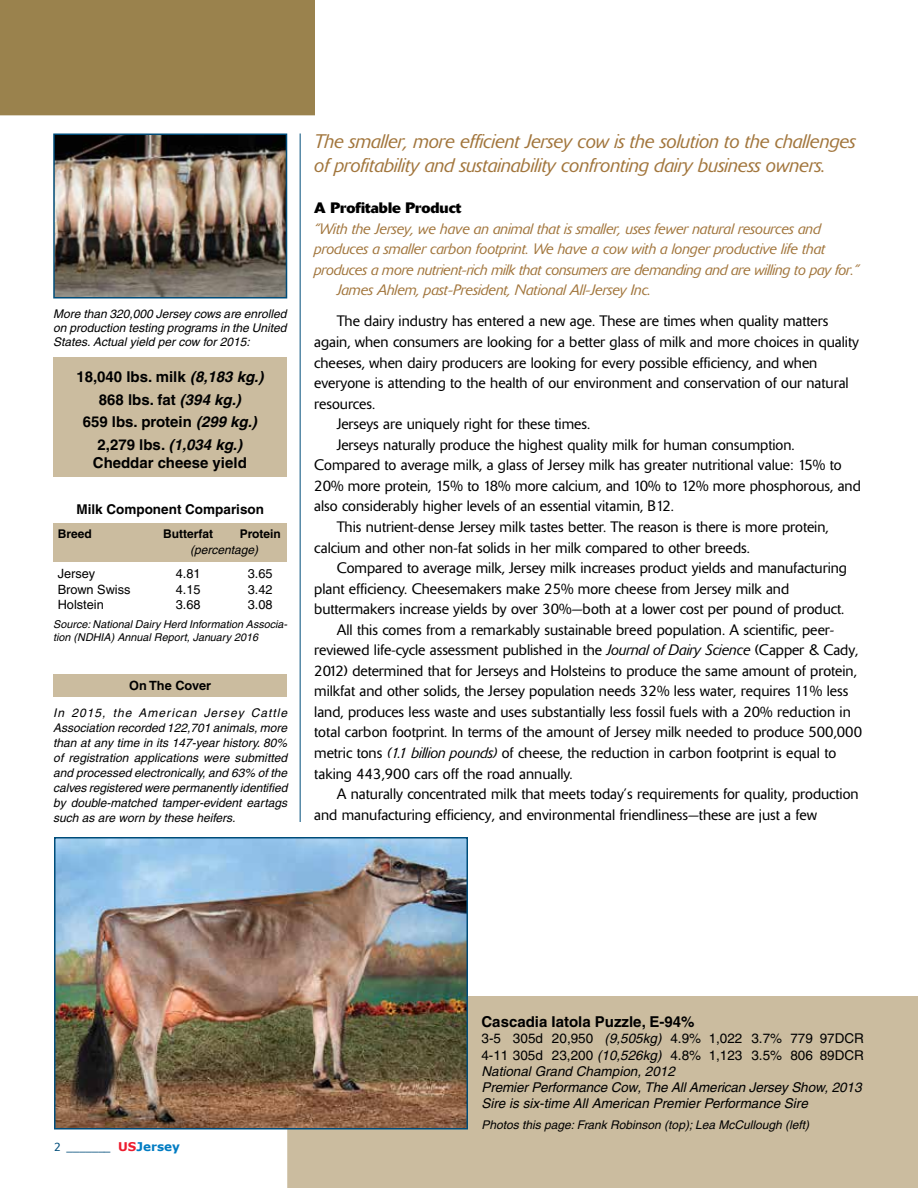
<style>
.page{position:relative;width:918px;height:1188px;background:#fff}
.page>*{position:absolute;margin:0;border:0;box-sizing:border-box;transform-origin:0 0}
.t1{font:italic 300 19.5px/23.4px "Delta";color:#a2763d}
.t2{font:300 15px "Delta";color:#000}
.t3{font:italic 300 15px "Delta";color:#a2763d}
.t4{font:700 15px/22.5px "Helvetica";color:#000;text-align:center}
.t5{font:700 15px "Delta";color:#000}
.t6{font:italic 13.5px/16.2px "Helvetica";color:#000}
.t7{font:700 13.5px "Helvetica";color:#000}
.t8{font:12.75px "Helvetica";color:#000}
.t9{font:700 12.75px "Helvetica";color:#000}
.t10{font:italic 12px/15px "Helvetica";color:#000;text-align:justify}
.t11{font:700 12px "Helvetica";color:#000}
.t12{font:12px "Trebuchet MS";color:#004d7a}
.t13{font:italic 10.8px/12.9px "Helvetica";color:#000}
.s1{font-style:italic}
.s2{font-family:"Delta";font-weight:300}
.s3{font-family:"Verdana";font-weight:700;color:#ed1c2e}
.s4{font-family:"Verdana";font-weight:700;color:#007cc3}
.s5{font-style:normal}
</style>
<div class="page">
<div style="left:287px;top:996px;width:631px;height:192px;background:#cbbc9f"></div>
<div style="left:53px;top:357px;width:234px;height:120px;background:#cbbc9f"></div>
<hr style="left:300px;top:134px;width:1px;height:688px;background:#004d7a">
<div style="left:0;top:0;width:315px;height:115px;background:#9a824d"></div>
<img style="left:56px;top:137px;width:228px;height:158px">
<div style="left:53px;top:134px;width:234px;height:164px;border:2px solid #004d7a"></div>
<div style="left:53px;top:675px;width:234px;height:22px;background:#cbbc9f"></div>
<img style="left:57px;top:840px;width:408px;height:287px">
<div style="left:54px;top:837px;width:414px;height:293px;border:2px solid #004d7a"></div>
<div style="left:53px;top:524px;width:234px;height:38px;background:#cbbc9f"></div>
<p class="t10" style="left:53px;top:306px;width:235px;line-height:14.4px">More than 320,000 Jersey cows are enrolled on production testing programs in the United States. Actual yield per cow for 2015:</p>
<p class="t4" style="left:76px;top:366px;width:189px">18,040 lbs. milk <span class="s1">(8,183 kg.)<br></span>868 lbs. fat <span class="s1">(394 kg.)<br></span>659 lbs. protein <span class="s1">(299 kg.)<br></span>2,279 lbs. <span class="s1">(1,034 kg.)</span></p>
<p class="t4" style="left:93px;top:451px;width:155px">Cheddar cheese yield</p>
<p class="t7" style="left:76px;top:501px;width:189px">Milk Component Comparison</p>
<p class="t11" style="left:58px;top:526px;width:36px">Breed</p>
<p class="t11" style="left:163px;top:526px;width:51px">Butterfat</p>
<p class="t11" style="left:240px;top:526px;width:43px">Protein</p>
<p class="t10" style="left:190px;top:542px;width:70px">(percentage)</p>
<p class="t8" style="left:58px;top:566px;width:39px">Jersey</p>
<p class="t8" style="left:176px;top:566px;width:26px">4.81</p>
<p class="t8" style="left:248px;top:566px;width:26px">3.65</p>
<p class="t8" style="left:58px;top:582px;width:74px">Brown Swiss</p>
<p class="t8" style="left:176px;top:582px;width:26px">4.15</p>
<p class="t8" style="left:248px;top:582px;width:26px">3.42</p>
<p class="t8" style="left:58px;top:597px;width:48px">Holstein</p>
<p class="t8" style="left:176px;top:597px;width:26px">3.68</p>
<p class="t8" style="left:248px;top:597px;width:26px">3.08</p>
<p class="t13" style="left:53px;top:618px;width:236px">Source: National Dairy Herd Information Associa&shy;tion (NDHIA) Annual Report, January 2016</p>
<p class="t9" style="left:129px;top:677px;width:84px">On The Cover</p>
<p class="t10" style="left:53px;top:705px;width:236px">In 2015, the American Jersey Cattle Association recorded 122,701 animals, more than at any time in its 147-year history. 80% of registration applications were submitted and processed electronically, and 63% of the calves registered were permanently identified by double-matched tamper-evident eartags such as are worn by these heifers.</p>
<h1 class="t1" style="left:314px;top:130px;width:543px">The smaller, more efficient Jersey cow is the solution to the challenges of profitability and sustainability confronting dairy business owners.</h1>
<p class="t5" style="left:314px;top:199px;width:149px">A Profitable Product</p>
<p class="t3" style="left:314px;top:220px;width:508px">“With the Jersey, we have an animal that is smaller, uses fewer natural resources and</p>
<p class="t3" style="left:314px;top:241px;width:513px">produces a smaller carbon footprint. We have a cow with a longer productive life that</p>
<p class="t3" style="left:314px;top:261px;width:546px">produces a more nutrient-rich milk that consumers are demanding and are willing to pay for.”</p>
<p class="t3" style="left:337px;top:282px;width:316px">James Ahlem, past-President, National All-Jersey Inc.</p>
<p class="t2" style="left:337px;top:313px;width:493px">The dairy industry has entered a new age. These are times when quality matters</p>
<p class="t2" style="left:314px;top:333px;width:546px">again, when consumers are looking for a better glass of milk and more choices in quality</p>
<p class="t2" style="left:314px;top:354px;width:505px">cheeses, when dairy producers are looking for every possible efficiency, and when</p>
<p class="t2" style="left:314px;top:374px;width:536px">everyone is attending to the health of our environment and conservation of our natural</p>
<p class="t2" style="left:314px;top:395px;width:62px">resources.</p>
<p class="t2" style="left:337px;top:415px;width:255px">Jerseys are uniquely right for these times.</p>
<p class="t2" style="left:337px;top:436px;width:459px">Jerseys naturally produce the highest quality milk for human consumption.</p>
<p class="t2" style="left:314px;top:457px;width:529px">Compared to average milk, a glass of Jersey milk has greater nutritional value: 15% to</p>
<p class="t2" style="left:314px;top:477px;width:548px">20% more protein, 15% to 18% more calcium, and 10% to 12% more phosphorous, and</p>
<p class="t2" style="left:314px;top:498px;width:361px">also considerably higher levels of an essential vitamin, B12.</p>
<p class="t2" style="left:337px;top:518px;width:493px">This nutrient-dense Jersey milk tastes better. The reason is there is more protein,</p>
<p class="t2" style="left:314px;top:539px;width:437px">calcium and other non-fat solids in her milk compared to other breeds.</p>
<p class="t2" style="left:337px;top:559px;width:512px">Compared to average milk, Jersey milk increases product yields and manufacturing</p>
<p class="t2" style="left:314px;top:580px;width:476px">plant efficiency. Cheesemakers make 25% more cheese from Jersey milk and</p>
<p class="t2" style="left:314px;top:600px;width:532px">buttermakers increase yields by over 30%—both at a lower cost per pound of product.</p>
<p class="t2" style="left:337px;top:621px;width:499px">All this comes from a remarkably sustainable breed population. A scientific, peer-</p>
<p class="t2" style="left:314px;top:641px;width:546px">reviewed life-cycle assessment published in the <span class="s1">Journal of Dairy Science</span> (Capper &amp; Cady,</p>
<p class="t2" style="left:314px;top:662px;width:544px">2012) determined that for Jerseys and Holsteins to produce the same amount of protein,</p>
<p class="t2" style="left:314px;top:683px;width:536px">milkfat and other solids, the Jersey population needs 32% less water, requires 11% less</p>
<p class="t2" style="left:314px;top:703px;width:538px">land, produces less waste and uses substantially less fossil fuels with a 20% reduction in</p>
<p class="t2" style="left:314px;top:724px;width:549px">total carbon footprint. In terms of the amount of Jersey milk needed to produce 500,000</p>
<p class="t2" style="left:314px;top:744px;width:523px">metric tons <span class="s1">(1.1 billion pounds)</span> of cheese, the reduction in carbon footprint is equal to</p>
<p class="t2" style="left:314px;top:765px;width:260px">taking 443,900 cars off the road annually.</p>
<p class="t2" style="left:337px;top:785px;width:523px">A naturally concentrated milk that meets today’s requirements for quality, production</p>
<p class="t2" style="left:314px;top:806px;width:504px">and manufacturing efficiency, and environmental friendliness—these are just a few</p>
<p class="t12" style="left:54px;top:1139px;width:127px"><span class="s2">2</span> _______ <span class="s3">US</span><span class="s4">Jersey</span></p>
<p class="t4" style="left:482px;top:1010px;width:214px">Cascadia Iatola Puzzle, E-94%</p>
<p class="t6" style="left:481px;top:1030px;width:384px"><span class="s5">3-5 305d 20,950</span> (9,505kg) <span class="s5">4.9% 1,022 3.7% 779 97DCR 4-11 305d 23,200</span> (10,526kg) <span class="s5">4.8% 1,123 3.5% 806 89DCR </span>National Grand Champion, 2012<br>Premier Performance Cow, The All American Jersey Show, 2013<br>Sire is six-time All American Premier Performance Sire</p>
<p class="t10" style="left:482px;top:1117px;width:329px">Photos this page: Frank Robinson (top); Lea McCullough (left)</p>
</div>
